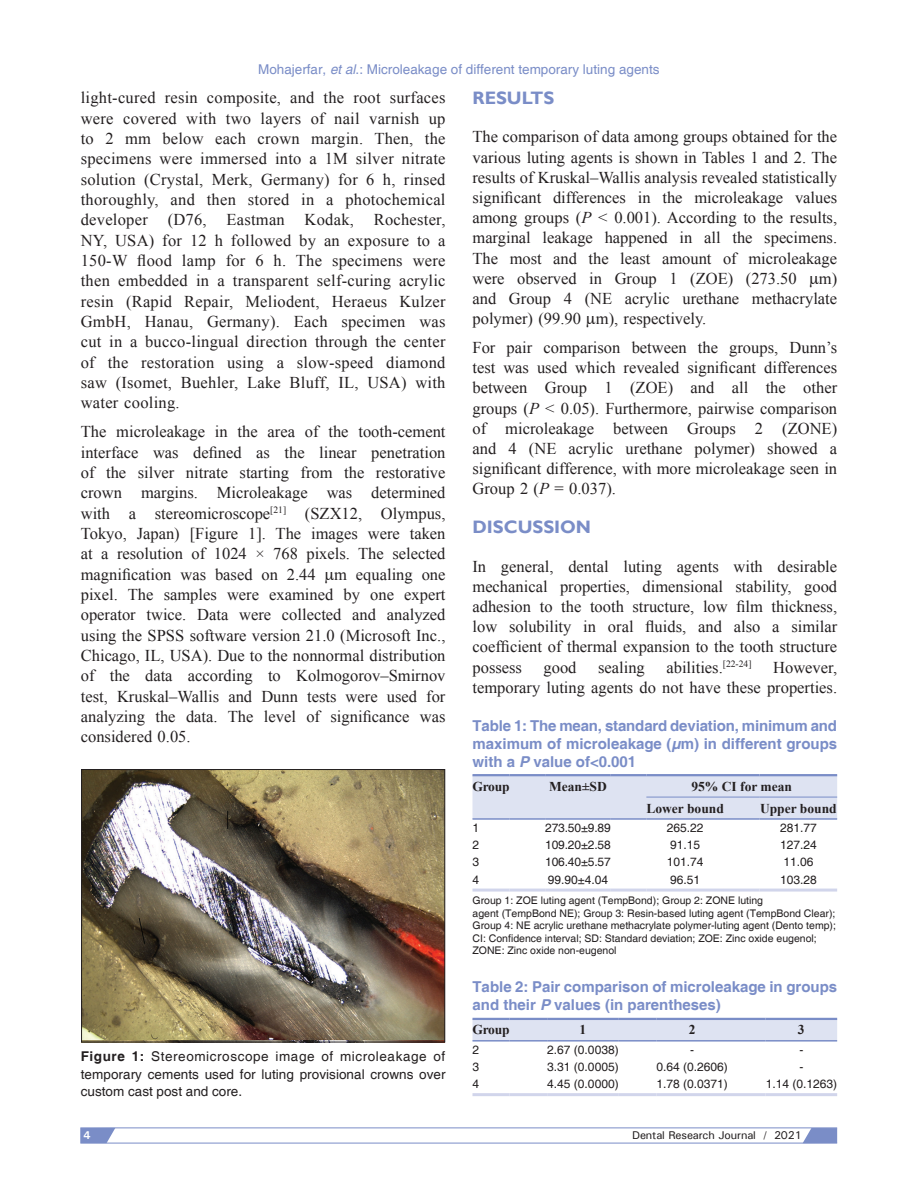
<style>
.page{position:relative;width:918px;height:1188px;background:#fff}
.page>*{position:absolute;margin:0;border:0;box-sizing:border-box;transform-origin:0 0}
.t1{font:700 18px "Gill Sans";color:#7a8dc7}
.TX{font:16.5px/20.4px "Times New Roman";color:#231f20;text-align:justify}
.TT{font:700 15px/18px "Helvetica";color:#7a8dc7;text-align:justify}
.FGC{font:13.5px/17.5px "Helvetica";letter-spacing:.005em;color:#231f20;text-align:justify}
.t2{font:13.5px "Helvetica";color:#7a8dc7}
.TCH{font:700 13.5px "Times New Roman";color:#231f20}
.TB{font:12px "Helvetica";color:#231f20}
.t3{font:500 11.25px "Univers";letter-spacing:-.01em;color:#231f20}
.t4{font:700 11.25px "Univers";color:#fff}
.TFN{font:10.5px/12.6px "Helvetica";color:#231f20}
.s1{font-style:italic}
.s2{font-weight:700}
</style>
<div class="page">
<img style="left:83px;top:771px;width:360px;height:269px">
<div style="left:81px;top:769px;width:364px;height:273px;border:1px solid #231f20"></div>
<svg style="left:80px;top:1128px;width:758px;height:15px"></svg>
<div style="left:472px;top:776px;width:365px;height:42px;background:#dee3f2"></div>
<hr style="left:472px;top:889px;width:38px;height:3px;background:#d1d5eb">
<hr style="left:510px;top:889px;width:35px;height:3px;background:#d1d5eb">
<hr style="left:545px;top:889px;width:66px;height:3px;background:#d1d5eb">
<hr style="left:611px;top:889px;width:35px;height:3px;background:#d1d5eb">
<hr style="left:646px;top:889px;width:78px;height:3px;background:#d1d5eb">
<hr style="left:724px;top:889px;width:36px;height:3px;background:#d1d5eb">
<hr style="left:760px;top:889px;width:77px;height:3px;background:#d1d5eb">
<hr style="left:472px;top:774px;width:38px;height:2px;background:#7a8dc7">
<hr style="left:510px;top:774px;width:35px;height:2px;background:#7a8dc7">
<hr style="left:472px;top:818px;width:38px;height:2px;background:#7a8dc7">
<hr style="left:510px;top:818px;width:35px;height:2px;background:#7a8dc7">
<hr style="left:545px;top:774px;width:66px;height:2px;background:#7a8dc7">
<hr style="left:611px;top:774px;width:35px;height:2px;background:#7a8dc7">
<hr style="left:545px;top:818px;width:66px;height:2px;background:#7a8dc7">
<hr style="left:611px;top:818px;width:35px;height:2px;background:#7a8dc7">
<hr style="left:646px;top:774px;width:78px;height:2px;background:#7a8dc7">
<hr style="left:724px;top:774px;width:36px;height:2px;background:#7a8dc7">
<hr style="left:760px;top:774px;width:77px;height:2px;background:#7a8dc7">
<hr style="left:646px;top:818px;width:78px;height:2px;background:#7a8dc7">
<hr style="left:724px;top:818px;width:36px;height:2px;background:#7a8dc7">
<hr style="left:760px;top:818px;width:77px;height:2px;background:#7a8dc7">
<hr style="left:646px;top:797px;width:78px;height:1px;background:#7a8dc7">
<hr style="left:724px;top:797px;width:36px;height:1px;background:#7a8dc7">
<hr style="left:760px;top:797px;width:77px;height:1px;background:#7a8dc7">
<div style="left:472px;top:1020px;width:365px;height:20px;background:#dee3f2"></div>
<hr style="left:472px;top:1093px;width:38px;height:3px;background:#d1d5eb">
<hr style="left:510px;top:1093px;width:37px;height:3px;background:#d1d5eb">
<hr style="left:547px;top:1093px;width:72px;height:3px;background:#d1d5eb">
<hr style="left:619px;top:1093px;width:37px;height:3px;background:#d1d5eb">
<hr style="left:656px;top:1093px;width:72px;height:3px;background:#d1d5eb">
<hr style="left:728px;top:1093px;width:38px;height:3px;background:#d1d5eb">
<hr style="left:766px;top:1093px;width:71px;height:3px;background:#d1d5eb">
<hr style="left:472px;top:1018px;width:38px;height:2px;background:#7a8dc7">
<hr style="left:510px;top:1018px;width:37px;height:2px;background:#7a8dc7">
<hr style="left:472px;top:1040px;width:38px;height:2px;background:#7a8dc7">
<hr style="left:510px;top:1040px;width:37px;height:2px;background:#7a8dc7">
<hr style="left:547px;top:1018px;width:72px;height:2px;background:#7a8dc7">
<hr style="left:619px;top:1018px;width:37px;height:2px;background:#7a8dc7">
<hr style="left:547px;top:1040px;width:72px;height:2px;background:#7a8dc7">
<hr style="left:619px;top:1040px;width:37px;height:2px;background:#7a8dc7">
<hr style="left:656px;top:1018px;width:72px;height:2px;background:#7a8dc7">
<hr style="left:728px;top:1018px;width:38px;height:2px;background:#7a8dc7">
<hr style="left:656px;top:1040px;width:72px;height:2px;background:#7a8dc7">
<hr style="left:728px;top:1040px;width:38px;height:2px;background:#7a8dc7">
<hr style="left:766px;top:1018px;width:71px;height:2px;background:#7a8dc7">
<hr style="left:766px;top:1040px;width:71px;height:2px;background:#7a8dc7">
<p class="t2" style="left:258px;top:61px;width:403px">Mohajerfar, <span class="s1">et al</span>.: Microleakage of different temporary luting agents</p>
<p class="TX" style="left:81px;top:87px;width:366px">light‑cured resin composite, and the root surfaces were covered with two layers of nail varnish up to 2 mm below each crown margin. Then, the specimens were immersed into a 1M silver nitrate solution (Crystal, Merk, Germany) for 6 h, rinsed thoroughly, and then stored in a photochemical developer (D76, Eastman Kodak, Rochester, NY, USA) for 12 h followed by an exposure to a 150‑W flood lamp for 6 h. The specimens were then embedded in a transparent self‑curing acrylic resin (Rapid Repair, Meliodent, Heraeus Kulzer GmbH, Hanau, Germany). Each specimen was cut in a bucco‑lingual direction through the center of the restoration using a slow‑speed diamond saw (Isomet, Buehler, Lake Bluff, IL, USA) with water cooling.</p>
<p class="TX" style="left:81px;top:421px;width:366px">The microleakage in the area of the tooth‑cement interface was defined as the linear penetration of the silver nitrate starting from the restorative crown margins. Microleakage was determined with a stereomicroscope<sup>[21]</sup> (SZX12, Olympus, Tokyo, Japan) [Figure 1]. The images were taken at a resolution of 1024 × 768 pixels. The selected magnification was based on 2.44 m equaling one pixel. The samples were examined by one expert operator twice. Data were collected and analyzed using the SPSS software version 21.0 (Microsoft Inc., Chicago, IL, USA). Due to the nonnormal distribution of the data according to Kolmogorov–Smirnov test, Kruskal–Wallis and Dunn tests were used for analyzing the data. The level of significance was considered 0.05.</p>
<p class="FGC" style="left:81px;top:1048px;width:366px"><span class="s2">Figure 1:</span> Stereomicroscope image of microleakage of temporary cements used for luting provisional crowns over custom cast post and core.</p>
<h1 class="t1" style="left:472px;top:87px;width:83px">RESULTS</h1>
<p class="TX" style="left:472px;top:127px;width:366px">The comparison of data among groups obtained for the various luting agents is shown in Tables 1 and 2. The results of Kruskal–Wallis analysis revealed statistically significant differences in the microleakage values among groups (<span class="s1">P</span> &lt; 0.001). According to the results, marginal leakage happened in all the specimens.<br>The most and the least amount of microleakage were observed in Group 1 (ZOE) (273.50</p>
<p class="TX" style="left:472px;top:268px;width:366px;text-indent:346px">m) and Group 4 (NE acrylic urethane methacrylate polymer) (99.90 m), respectively.</p>
<p class="TX" style="left:472px;top:337px;width:366px">For pair comparison between the groups, Dunn’s test was used which revealed significant differences between Group 1 (ZOE) and all the other groups (<span class="s1">P</span> &lt; 0.05). Furthermore, pairwise comparison of microleakage between Groups 2 (ZONE) and 4 (NE acrylic urethane polymer) showed a significant difference, with more microleakage seen in Group 2 (<span class="s1">P</span> = 0.037).</p>
<h1 class="t1" style="left:472px;top:516px;width:120px">DISCUSSION</h1>
<p class="TX" style="left:472px;top:556px;width:366px">In general, dental luting agents with desirable mechanical properties, dimensional stability, good adhesion to the tooth structure, low film thickness, low solubility in oral fluids, and also a similar coefficient of thermal expansion to the tooth structure possess</p>
<p class="TX" style="left:544px;top:657px;width:34px">good</p>
<p class="TX" style="left:598px;top:657px;width:48px">sealing</p>
<p class="TX" style="left:666px;top:657px;width:87px">abilities.<sup>[22‑24]</sup></p>
<p class="TX" style="left:472px;top:657px;width:366px;text-align:right">However,<br>temporary luting agents do not have these properties.</p>
<p class="TT" style="left:472px;top:717px;width:366px">Table 1: The mean, standard deviation, minimum and maximum of microleakage (<span class="s1">μ</span>m) in different groups with a <span class="s1">P</span> value of&lt;0.001</p>
<p class="TCH" style="left:472px;top:777px;width:39px">Group</p>
<p class="TCH" style="left:549px;top:777px;width:59px">Mean±SD</p>
<p class="TCH" style="left:691px;top:777px;width:102px">95% CI for mean</p>
<p class="TCH" style="left:646px;top:799px;width:79px">Lower bound</p>
<p class="TCH" style="left:760px;top:799px;width:78px">Upper bound</p>
<p class="TB" style="left:472px;top:821px;width:8px">1</p>
<p class="TB" style="left:545px;top:821px;width:67px">273.50±9.89</p>
<p class="TB" style="left:667px;top:821px;width:38px">265.22</p>
<p class="TB" style="left:780px;top:821px;width:38px">281.77</p>
<p class="TB" style="left:472px;top:838px;width:8px">2</p>
<p class="TB" style="left:545px;top:838px;width:67px">109.20±2.58</p>
<p class="TB" style="left:670px;top:838px;width:32px">91.15</p>
<p class="TB" style="left:780px;top:838px;width:38px">127.24</p>
<p class="TB" style="left:472px;top:855px;width:8px">3</p>
<p class="TB" style="left:545px;top:855px;width:67px">106.40±5.57</p>
<p class="TB" style="left:667px;top:855px;width:38px">101.74</p>
<p class="TB" style="left:783px;top:855px;width:32px">11.06</p>
<p class="TB" style="left:472px;top:873px;width:8px">4</p>
<p class="TB" style="left:548px;top:873px;width:62px">99.90±4.04</p>
<p class="TB" style="left:670px;top:873px;width:32px">96.51</p>
<p class="TB" style="left:780px;top:873px;width:38px">103.28</p>
<p class="TFN" style="left:472px;top:894px;width:365px">Group 1: ZOE luting agent (TempBond); Group 2: ZONE luting<br>agent (TempBond NE); Group 3: Resin‑based luting agent (TempBond Clear); Group 4: NE acrylic urethane methacrylate polymer‑luting agent (Dento temp); CI: Confidence interval; SD: Standard deviation; ZOE: Zinc oxide eugenol; ZONE: Zinc oxide non‑eugenol</p>
<p class="TT" style="left:472px;top:979px;width:366px">Table 2: Pair comparison of microleakage in groups and their <span class="s1">P</span> values (in parentheses)</p>
<p class="TCH" style="left:472px;top:1021px;width:39px">Group</p>
<p class="TCH" style="left:580px;top:1021px;width:8px">1</p>
<p class="TCH" style="left:689px;top:1021px;width:8px">2</p>
<p class="TCH" style="left:798px;top:1021px;width:8px">3</p>
<p class="TB" style="left:472px;top:1043px;width:8px">2</p>
<p class="TB" style="left:547px;top:1043px;width:73px">2.67 (0.0038)</p>
<p class="TB" style="left:690px;top:1043px;width:5px">‑</p>
<p class="TB" style="left:799px;top:1043px;width:5px">‑</p>
<p class="TB" style="left:472px;top:1060px;width:8px">3</p>
<p class="TB" style="left:547px;top:1060px;width:73px">3.31 (0.0005)</p>
<p class="TB" style="left:656px;top:1060px;width:73px">0.64 (0.2606)</p>
<p class="TB" style="left:799px;top:1060px;width:5px">‑</p>
<p class="TB" style="left:472px;top:1077px;width:8px">4</p>
<p class="TB" style="left:547px;top:1077px;width:73px">4.45 (0.0000)</p>
<p class="TB" style="left:656px;top:1077px;width:73px">1.78 (0.0371)</p>
<p class="TB" style="left:766px;top:1077px;width:73px">1.14 (0.1263)</p>
<p class="t4" style="left:84px;top:1128px;width:9px">4</p>
<p class="t3" style="left:632px;top:1128px;width:171px">Dental Research Journal / 2021</p>
</div>
